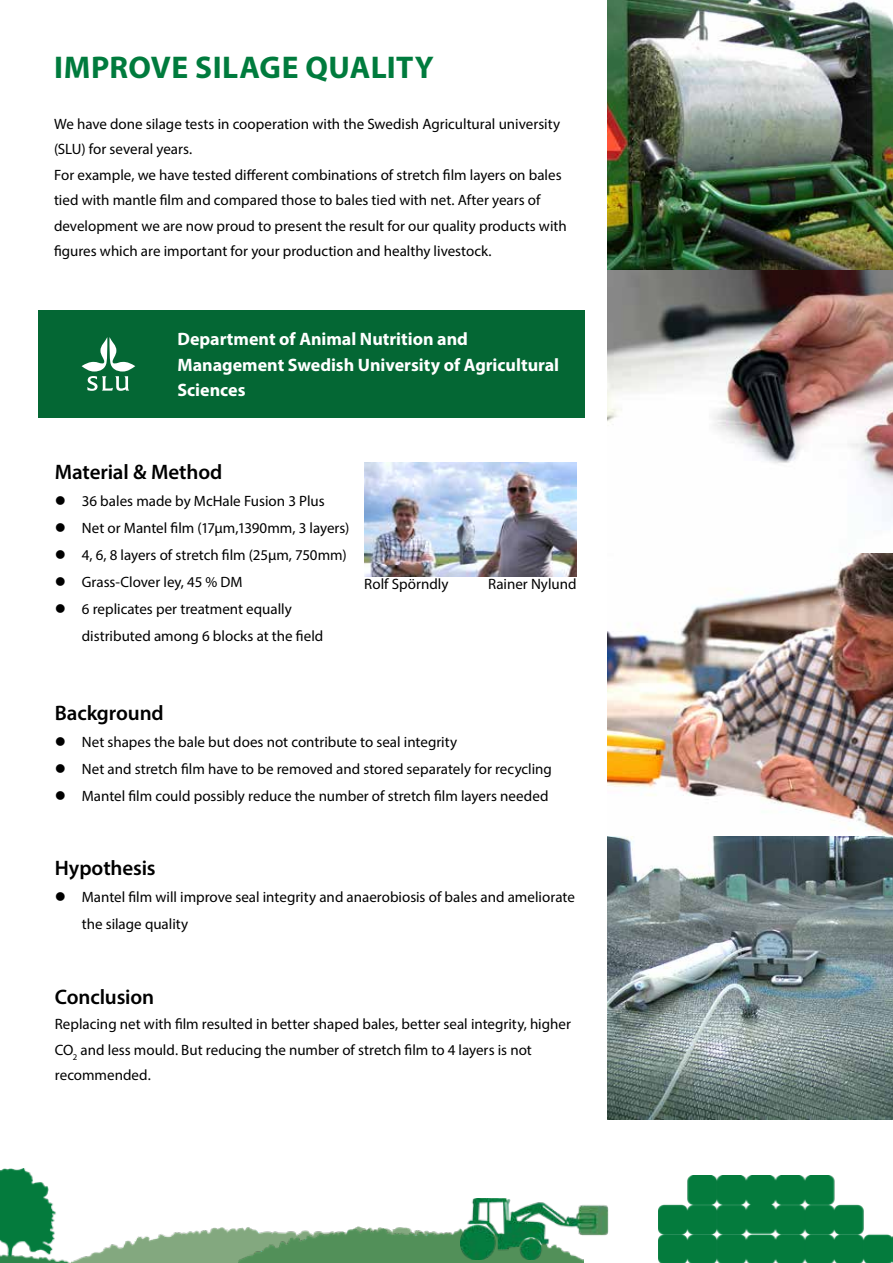
<style>
.page{position:relative;width:893px;height:1263px;background:#fff}
.page>*{position:absolute;margin:0;border:0;box-sizing:border-box;transform-origin:0 0}
.t1{font:700 31.5px "Myriad Pro";letter-spacing:.015em;color:#007b3d}
.t2{font:600 21px "Myriad Pro";letter-spacing:-.005em;color:#000}
.t3{font:700 18px/25.5px "Myriad Pro";color:#fff}
.t4{font:15px/27px "Myriad Pro";color:#000}
</style>
<div class="page">
<div style="left:38px;top:310px;width:547px;height:108px;background:#046734"></div>
<svg style="left:82px;top:337px;width:53px;height:54px"></svg>
<img style="left:607px;top:0;width:286px;height:1119px">
<img style="left:364px;top:463px;width:213px;height:113px">
<img style="left:0;top:1168px;width:71px;height:95px">
<img style="left:71px;top:1226px;width:389px;height:37px">
<img style="left:239px;top:1229px;width:345px;height:34px">
<img style="left:460px;top:1198px;width:149px;height:61px">
<img style="left:658px;top:1175px;width:235px;height:88px">
<h1 class="t1" style="left:54px;top:46px;width:381px">IMPROVE SILAGE QUALITY</h1>
<p class="t4" style="left:54px;top:111px;width:514px;line-height:25.5px">We have done silage tests in cooperation with the Swedish Agricultural university (SLU) for several years.<br>For example, we have tested different combinations of stretch film layers on bales tied with mantle film and compared those to bales tied with net. After years of development we are now proud to present the result for our quality products with figures which are important for your production and healthy livestock.</p>
<p class="t3" style="left:177px;top:326px;width:383px">Department of Animal Nutrition and<br>Management Swedish University of Agricultural<br>Sciences</p>
<h2 class="t2" style="left:55px;top:458px;width:169px">Material &amp; Method</h2>
<p class="t4" style="left:82px;top:487px;width:269px">36 bales made by McHale Fusion 3 Plus Net or Mantel film (17µm,1390mm, 3 layers)<br>4, 6, 8 layers of stretch film (25µm, 750mm)<br>Grass-Clover ley, 45 % DM<br>6 replicates per treatment equally distributed among 6 blocks at the field</p>
<p class="t4" style="left:364px;top:571px;width:86px">Rolf Spörndly</p>
<p class="t4" style="left:488px;top:571px;width:90px">Rainer Nylund</p>
<h2 class="t2" style="left:55px;top:700px;width:110px">Background</h2>
<p class="t4" style="left:82px;top:728px;width:472px">Net shapes the bale but does not contribute to seal integrity<br>Net and stretch film have to be removed and stored separately for recycling<br>Mantel film could possibly reduce the number of stretch film layers needed</p>
<h2 class="t2" style="left:55px;top:854px;width:102px">Hypothesis</h2>
<p class="t4" style="left:82px;top:883px;width:494px">Mantel film will improve seal integrity and anaerobiosis of bales and ameliorate the silage quality</p>
<h2 class="t2" style="left:55px;top:983px;width:101px">Conclusion</h2>
<p class="t4" style="left:55px;top:1011px;width:518px;line-height:25.5px">Replacing net with film resulted in better shaped bales, better seal integrity, higher<br>CO<sub>2</sub> and less mould. But reducing the number of stretch film to 4 layers is not recommended.</p>
</div>
